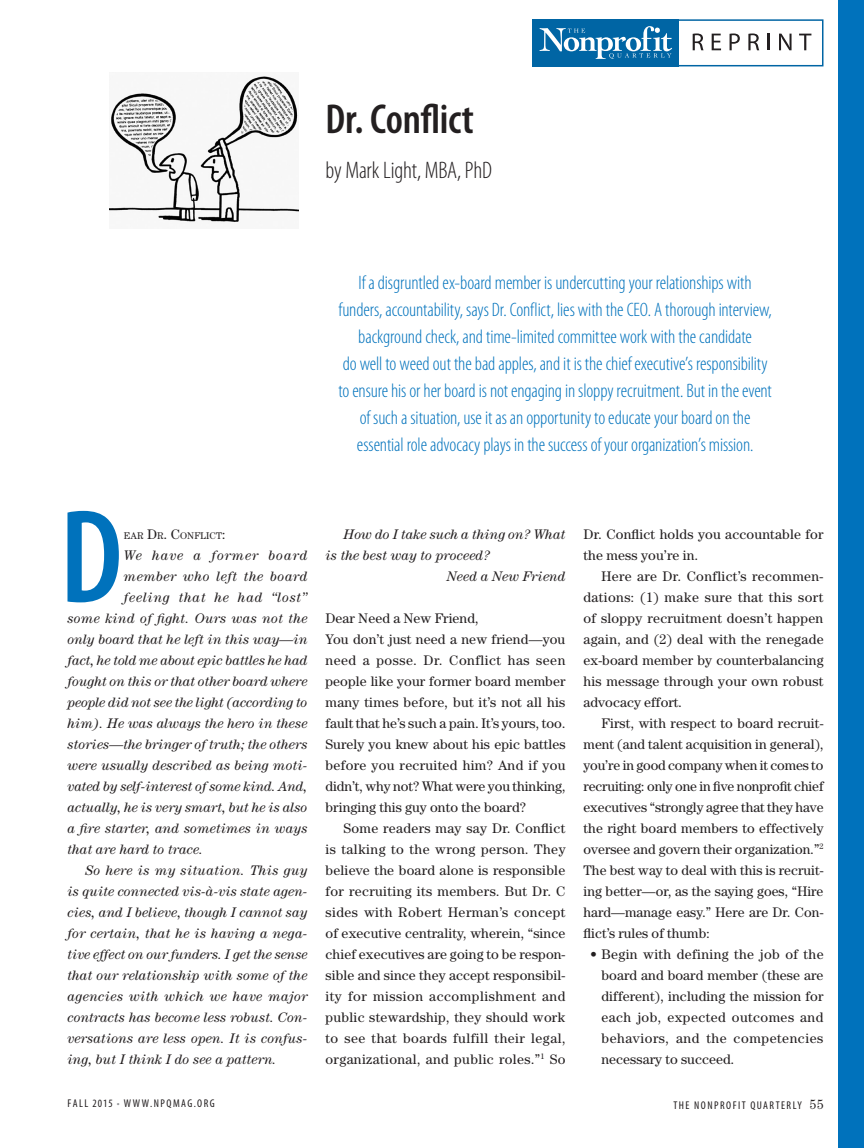
<style>
.page{position:relative;width:864px;height:1148px;background:#fff}
.page>*{position:absolute;margin:0;border:0;box-sizing:border-box;transform-origin:0 0}
.Text_DropCap{font:600 condensed 134.25px "Myriad Pro";color:#0072bc}
.Dept_Head{font:600 condensed 42px "Myriad Pro";letter-spacing:-.005em;color:#231f20}
.Dept_Byline{font:300 condensed 24px "Myriad Pro";letter-spacing:-.01em;color:#231f20}
.Takeaway_Centered{font:300 condensed 19.5px/27px "Myriad Pro";letter-spacing:-.005em;color:#0072bc;text-align:center}
.Text_Indent{font:13.8px/21px "Century";letter-spacing:.01em;color:#231f20;text-align:justify}
.Question_FL__ital{font:italic 13.8px "Century";letter-spacing:.005em;color:#231f20}
.Question_indent__ita{font:italic 13.8px/21px "Century";letter-spacing:.005em;color:#231f20;text-align:justify}
.Text_FL{font:13.8px/21px "Century";letter-spacing:.005em;color:#231f20;text-align:justify}
.Question_FL__ital-2{font:italic 13.8px "Century";letter-spacing:.05em;color:#231f20}
.Question_FL__ital-3{font:italic 13.8px "Century";letter-spacing:.035em;color:#231f20}
.Text_FL___above{font:13.8px "Century";letter-spacing:.005em;color:#231f20}
.Question_FL__ital-4{font:italic 13.8px "Century";letter-spacing:.065em;color:#231f20}
.Question_byline__ita{font:italic 13.8px "Century";letter-spacing:.005em;color:#231f20}
.t1{font:condensed 11.25px "Myriad Pro";letter-spacing:.13em;color:#231f20}
.Text_DropCap-2{font:9.75px "Century";letter-spacing:.015em;color:#231f20}
.s1{font-size:13.8px}
.s2{color:#939598}
.s3{font-family:"Century";font-stretch:normal;font-size:13.5px}
</style>
<div class="page">
<div style="left:838px;top:0;width:26px;height:1148px;background:#0072bc"></div>
<img style="left:110px;top:76px;width:188px;height:146px">
<svg style="left:693px;top:33px;width:11px;height:17px"></svg>
<svg style="left:712px;top:34px;width:9px;height:16px"></svg>
<svg style="left:730px;top:33px;width:10px;height:17px"></svg>
<svg style="left:748px;top:33px;width:11px;height:17px"></svg>
<hr style="left:767px;top:34px;width:3px;height:16px;background:#231f20">
<svg style="left:779px;top:34px;width:13px;height:16px"></svg>
<svg style="left:799px;top:34px;width:12px;height:16px"></svg>
<div style="left:677px;top:19px;width:147px;height:47px;border:2px solid #0065a4"></div>
<div style="left:532px;top:19px;width:147px;height:47px;background:#0065a4"></div>
<svg style="left:540px;top:26px;width:132px;height:33px"></svg>
<h1 class="Dept_Head" style="left:326px;top:96px;width:150px">Dr. Conflict</h1>
<p class="Dept_Byline" style="left:326px;top:157px;width:168px">by Mark Light, MBA, PhD</p>
<p class="Takeaway_Centered" style="left:338px;top:270px;width:435px">If a disgruntled ex-board member is undercutting your relationships with funders, accountability, says Dr. Conflict, lies with the CEO. A thorough interview, background check, and time-limited committee work with the candidate<br>do well to weed out the bad apples, and it is the chief executive’s responsibility to ensure his or her board is not engaging in sloppy recruitment. But in the event of such a situation, use it as an opportunity to educate your board on the essential role advocacy plays in the success of your organization’s mission.</p>
<p class="Text_DropCap" style="left:60px;top:484px;width:65px">D</p>
<p class="Text_DropCap-2" style="left:124px;top:529px;width:103px">EAR <span class="s1">D</span>R<span class="s1">. C</span>ONFLICT<span class="s1">:</span></p>
<p class="Question_FL__ital-4" style="left:124px;top:547px;width:185px">We have a former board</p>
<p class="Question_FL__ital-3" style="left:124px;top:568px;width:185px">member who left the board</p>
<p class="Question_FL__ital-2" style="left:124px;top:589px;width:185px">feeling that he had “lost”</p>
<p class="Question_FL__ital" style="left:68px;top:610px;width:242px">some kind of fight. Ours was not the</p>
<p class="Question_FL__ital" style="left:68px;top:631px;width:242px">only board that he left in this way—in</p>
<p class="Question_FL__ital" style="left:68px;top:652px;width:241px">fact, he told me about epic battles he had</p>
<p class="Question_FL__ital" style="left:68px;top:673px;width:242px">fought on this or that other board where</p>
<p class="Question_FL__ital" style="left:68px;top:694px;width:242px">people did not see the light (according to</p>
<p class="Question_FL__ital" style="left:68px;top:715px;width:242px">him). He was always the hero in these</p>
<p class="Question_FL__ital" style="left:68px;top:736px;width:242px">stories—the bringer of truth; the others</p>
<p class="Question_FL__ital" style="left:68px;top:757px;width:242px">were usually described as being moti-</p>
<p class="Question_FL__ital" style="left:68px;top:778px;width:241px">vated by self-interest of some kind. And,</p>
<p class="Question_FL__ital" style="left:68px;top:799px;width:242px">actually, he is very smart, but he is also</p>
<p class="Question_FL__ital" style="left:68px;top:820px;width:242px">a fire starter, and sometimes in ways</p>
<p class="Question_FL__ital" style="left:68px;top:841px;width:137px">that are hard to trace.</p>
<p class="Question_indent__ita" style="left:68px;top:859px;width:242px;text-indent:18px">So here is my situation. This guy is quite connected vis-à-vis state agen&shy;cies, and I believe, though I cannot say for certain, that he is having a nega&shy;tive effect on our funders. I get the sense that our relationship with some of the agencies with which we have major contracts has become less robust. Con&shy;versations are less open. It is confus&shy;ing, but I think I do see a pattern.</p>
<p class="Question_indent__ita" style="left:326px;top:523px;width:241px;text-indent:18px">How do I take such a thing on? What is the best way to proceed?</p>
<p class="Question_byline__ita" style="left:447px;top:568px;width:120px">Need a New Friend</p>
<p class="Text_FL___above" style="left:326px;top:610px;width:155px">Dear Need a New Friend,</p>
<p class="Text_FL" style="left:326px;top:628px;width:242px">You don’t just need a new friend—you need a posse. Dr. Conflict has seen people like your former board member many times before, but it’s not all his fault that he’s such a pain. It’s yours, too.<br>Surely you knew about his epic battles before you recruited him? And if you didn’t, why not? What were you thinking, bringing this guy onto the board?</p>
<p class="Text_Indent" style="left:326px;top:817px;width:242px;text-indent:18px">Some readers may say Dr. Conflict is talking to the wrong person. They believe the board alone is responsible for recruiting its members. But Dr. C sides with Robert Herman’s concept of executive centrality, wherein, “since chief executives are going to be respon&shy;sible and since they accept responsibil&shy;ity for mission accomplishment and public stewardship, they should work to see that boards fulfill their legal, organizational, and public roles.”<sup>1</sup> So</p>
<p class="Text_Indent" style="left:584px;top:523px;width:242px">Dr. Conflict holds you accountable for the mess you’re in.</p>
<p class="Text_Indent" style="left:584px;top:565px;width:242px;text-indent:18px">Here are Dr. Conflict’s recommen&shy;dations: (1) make sure that this sort of sloppy recruitment doesn’t happen again, and (2) deal with the renegade ex-board member by counterbalancing his message through your own robust advocacy effort.</p>
<p class="Text_Indent" style="left:584px;top:712px;width:242px;text-indent:18px">First, with respect to board recruit&shy;ment (and talent acquisition in general), you’re in good company when it comes to recruiting: only one in five nonprofit chief executives “strongly agree that they have the right board members to effectively oversee and govern their organization.”<sup>2<br></sup>The best way to deal with this is recruit&shy;ing better—or, as the saying goes, “Hire hard—manage easy.” Here are Dr. Con&shy;flict’s rules of thumb:</p>
<p class="Text_Indent" style="left:602px;top:943px;width:224px;text-indent:-11px">• Begin with defining the job of the board and board member (these are different), including the mission for each job, expected outcomes and behaviors, and the competencies necessary to succeed.</p>
<p class="t1" style="left:68px;top:1096px;width:149px">FALL 2015 <span class="s2">•</span> WWW.NPQMAG.ORG</p>
<p class="t1" style="left:673px;top:1098px;width:152px">THE NONPROFIT QUARTERLY <span class="s3">55</span></p>
</div>
